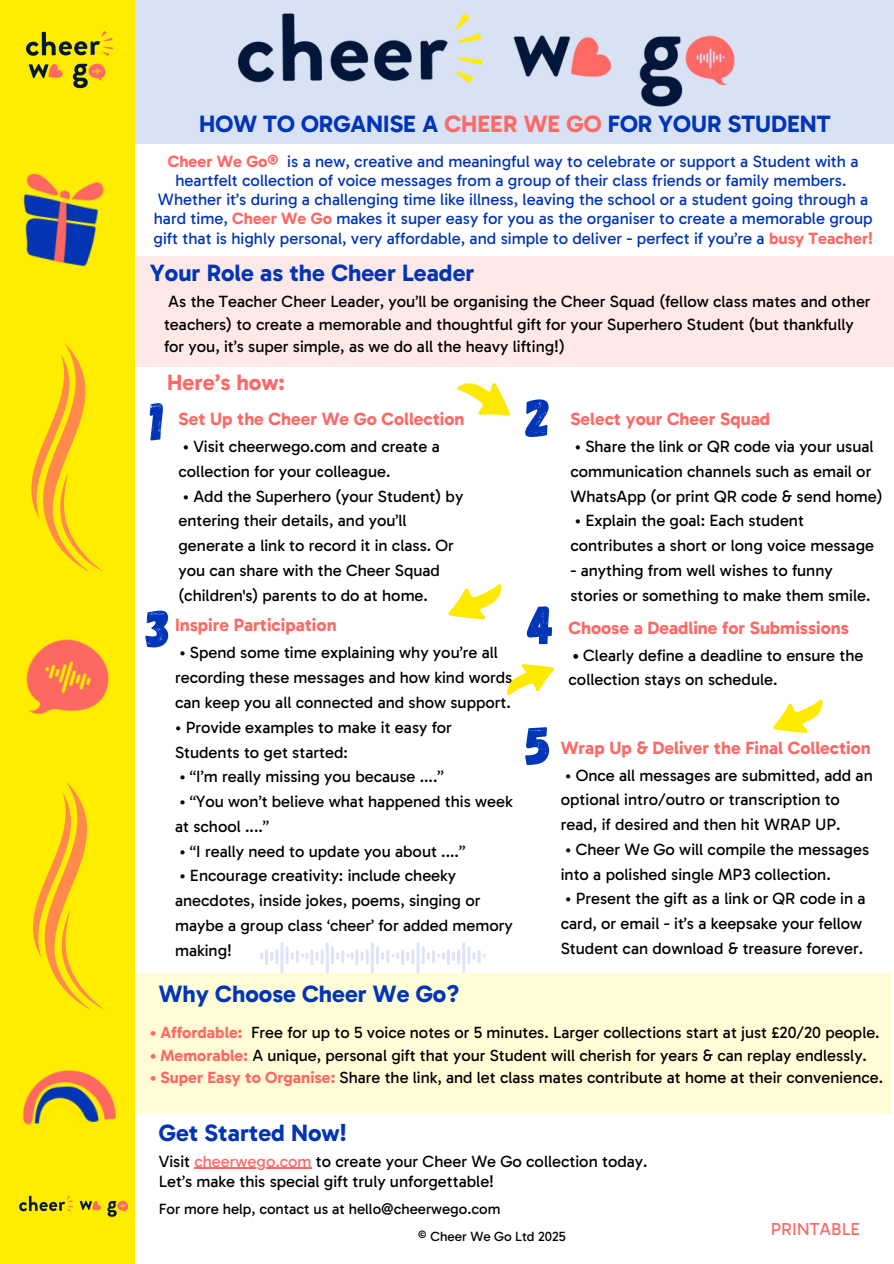
<style>
.page{position:relative;width:894px;height:1264px;background:#fff}
.page>*{position:absolute;margin:0;border:0;box-sizing:border-box;transform-origin:0 0}
.t1{font:54px "Gagalin";color:#0035b7}
.t2{font:700 24px "Gabarito";color:#0035b7}
.t3{font:700 22.5px "Gabarito";color:#ff6965}
.t4{font:700 18px "Gabarito";color:#ff6965}
.t5{font:17.55px "Gabarito";color:#ff6965}
.t6{font:16.65px/19.2px "Gabarito";color:#0035b7;text-align:center}
.t7{font:16.5px/24.8px "Gabarito";color:#000}
.t8{font:16.35px "Gabarito";color:#000}
.t9{font:15px "Gabarito";color:#000}
.t10{font:13.5px "Gabarito";color:#000}
.s1{color:#ff6965}
.s2{font-weight:700;color:#ff6965}
.s3{font-weight:700}
</style>
<div class="page">
<div style="left:135px;top:256px;width:758px;height:110px;background:#ffe8e8"></div>
<div style="left:135px;top:972px;width:755px;height:141px;background:#fffcd6"></div>
<div style="left:135px;top:0;width:758px;height:144px;background:#d9e1f4"></div>
<div style="left:0;top:0;width:135px;height:1263px;background:#ffed00"></div>
<img style="left:19px;top:1195px;width:110px;height:22px">
<img style="left:26px;top:31px;width:87px;height:58px">
<img style="left:448px;top:584px;width:54px;height:36px">
<img style="left:26px;top:639px;width:83px;height:76px">
<hr style="left:310px;top:949px;width:3px;height:16px;background:#0033db;border-radius:2px">
<svg style="left:315px;top:952px;width:3px;height:8px"></svg>
<hr style="left:320px;top:949px;width:3px;height:15px;background:#0033db;border-radius:2px">
<hr style="left:326px;top:942px;width:3px;height:30px;background:#0033db;border-radius:2px">
<hr style="left:331px;top:946px;width:3px;height:18px;background:#0033db;border-radius:2px">
<hr style="left:265px;top:949px;width:3px;height:16px;background:#0033db;border-radius:2px">
<svg style="left:260px;top:952px;width:3px;height:7px"></svg>
<svg style="left:270px;top:952px;width:3px;height:8px"></svg>
<hr style="left:275px;top:949px;width:3px;height:15px;background:#0033db;border-radius:2px">
<hr style="left:280px;top:942px;width:3px;height:30px;background:#0033db;border-radius:2px">
<hr style="left:285px;top:946px;width:3px;height:18px;background:#0033db;border-radius:2px">
<svg style="left:291px;top:950px;width:17px;height:13px"></svg>
<hr style="left:355px;top:949px;width:3px;height:16px;background:#0033db;border-radius:2px">
<svg style="left:336px;top:950px;width:17px;height:13px"></svg>
<svg style="left:360px;top:952px;width:3px;height:8px"></svg>
<hr style="left:365px;top:949px;width:3px;height:15px;background:#0033db;border-radius:2px">
<hr style="left:371px;top:942px;width:3px;height:30px;background:#0033db;border-radius:2px">
<hr style="left:376px;top:946px;width:3px;height:18px;background:#0033db;border-radius:2px">
<hr style="left:401px;top:949px;width:3px;height:16px;background:#0033db;border-radius:2px">
<svg style="left:381px;top:950px;width:18px;height:13px"></svg>
<svg style="left:406px;top:952px;width:3px;height:8px"></svg>
<hr style="left:411px;top:949px;width:3px;height:15px;background:#0033db;border-radius:2px">
<hr style="left:416px;top:942px;width:3px;height:30px;background:#0033db;border-radius:2px">
<hr style="left:421px;top:946px;width:3px;height:18px;background:#0033db;border-radius:2px">
<hr style="left:446px;top:949px;width:3px;height:16px;background:#0033db;border-radius:2px">
<svg style="left:427px;top:950px;width:18px;height:13px"></svg>
<svg style="left:452px;top:952px;width:3px;height:8px"></svg>
<hr style="left:457px;top:949px;width:3px;height:15px;background:#0033db;border-radius:2px">
<hr style="left:462px;top:942px;width:3px;height:30px;background:#0033db;border-radius:2px">
<hr style="left:467px;top:946px;width:3px;height:18px;background:#0033db;border-radius:2px">
<svg style="left:472px;top:950px;width:13px;height:13px"></svg>
<img style="left:773px;top:699px;width:50px;height:35px">
<img style="left:23px;top:173px;width:81px;height:94px">
<img style="left:22px;top:1070px;width:94px;height:55px">
<img style="left:444px;top:366px;width:81px;height:51px">
<img style="left:507px;top:664px;width:47px;height:32px">
<img style="left:238px;top:13px;width:497px;height:94px">
<hr style="left:194px;top:1167px;width:117px;height:1px;background:#ff6965">
<svg style="left:33px;top:781px;width:72px;height:229px"></svg>
<svg style="left:31px;top:343px;width:72px;height:229px"></svg>
<p class="t2" style="left:199px;top:110px;width:632px">HOW TO ORGANISE A <span class="s1">CHEER WE GO</span> FOR YOUR STUDENT</p>
<h4 class="t6" style="left:153px;top:151px;width:720px"><span class="s2">Cheer We Go®</span> is a new, creative and meaningful way to celebrate or support a Student with a heartfelt collection of voice messages from a group of their class friends or family members.<br>Whether it’s during a challenging time like illness, leaving the school or a student going through a hard time, <span class="s2">Cheer We Go</span> makes it super easy for you as the organiser to create a memorable group gift that is highly personal, very affordable, and simple to deliver - perfect if you’re a <span class="s2">busy Teacher!</span></h4>
<p class="t2" style="left:150px;top:258px;width:325px">Your Role as the Cheer Leader</p>
<h4 class="t7" style="left:164px;top:290px;width:708px;line-height:22.5px">As the Teacher Cheer Leader, you’ll be organising the Cheer Squad (fellow class mates and other teachers) to create a memorable and thoughtful gift for your Superhero Student (but thankfully for you, it’s super simple, as we do all the heavy lifting!)</h4>
<p class="t3" style="left:167px;top:369px;width:119px">Here’s how:</p>
<p class="t1" style="left:150px;top:386px;width:15px">1</p>
<h1 class="t4" style="left:178px;top:408px;width:287px">Set Up the Cheer We Go Collection</h1>
<h1 class="t7" style="left:178px;top:434px;width:263px">• Visit cheerwego.com and create a collection for your colleague.</h1>
<h4 class="t7" style="left:178px;top:483px;width:286px">• Add the Superhero (your Student) by entering their details, and you’ll generate a link to record it in class. Or you can share with the Cheer Squad (children's) parents to do at home.</h4>
<p class="t1" style="left:146px;top:593px;width:27px">3</p>
<p class="t4" style="left:175px;top:614px;width:163px">Inspire Participation</p>
<p class="t7" style="left:175px;top:640px;width:339px">• Spend some time explaining why you’re all recording these messages and how kind words can keep you all connected and show support.</p>
<p class="t7" style="left:175px;top:714px;width:278px">• Provide examples to make it easy for<br>Students to get started:</p>
<p class="t7" style="left:179px;top:764px;width:266px">• “I’m really missing you because ....”</p>
<p class="t7" style="left:175px;top:789px;width:339px">• “You won’t believe what happened this week at school ....”</p>
<p class="t7" style="left:179px;top:838px;width:287px">• “I really need to update you about ....”</p>
<p class="t7" style="left:175px;top:863px;width:339px">• Encourage creativity: include cheeky anecdotes, inside jokes, poems, singing or maybe a group class ‘cheer’ for added memory making!</p>
<h2 class="t1" style="left:525px;top:382px;width:27px">2</h2>
<p class="t1" style="left:527px;top:589px;width:28px">4</p>
<p class="t4" style="left:570px;top:408px;width:201px">Select your Cheer Squad</p>
<p class="t7" style="left:570px;top:434px;width:314px">• Share the link or QR code via your usual communication channels such as email or<br>WhatsApp (or print QR code &amp; send home)</p>
<p class="t7" style="left:570px;top:508px;width:305px">• Explain the goal: Each student contributes a short or long voice message</p>
<p class="t7" style="left:570px;top:558px;width:301px">- anything from well wishes to funny stories or something to make them smile.</p>
<p class="t4" style="left:568px;top:616px;width:282px">Choose a Deadline for Submissions</p>
<p class="t7" style="left:568px;top:642px;width:296px"><span class="s3">•</span> Clearly define a deadline to ensure the collection stays on schedule.</p>
<p class="t1" style="left:525px;top:710px;width:28px">5</p>
<p class="t4" style="left:560px;top:736px;width:311px">Wrap Up &amp; Deliver the Final Collection</p>
<p class="t7" style="left:560px;top:762px;width:313px">• Once all messages are submitted, add an optional intro/outro or transcription to read, if desired and then hit WRAP UP.</p>
<p class="t7" style="left:560px;top:837px;width:310px">• Cheer We Go will compile the messages into a polished single MP3 collection.</p>
<p class="t7" style="left:560px;top:886px;width:306px">• Present the gift as a link or QR code in a card, or email - it’s a keepsake your fellow<br>Student can download &amp; treasure forever.</p>
<h4 class="t2" style="left:159px;top:979px;width:302px">Why Choose Cheer We Go?</h4>
<p class="t8" style="left:150px;top:1022px;width:731px"><span class="s2">• Affordable:</span> Free for up to 5 voice notes or 5 minutes. Larger collections start at just £20/20 people.</p>
<p class="t8" style="left:150px;top:1045px;width:718px"><span class="s2">• Memorable:</span> A unique, personal gift that your Student will cherish for years &amp; can replay endlessly.</p>
<h4 class="t8" style="left:150px;top:1067px;width:734px"><span class="s2">• Super Easy to Organise:</span> Share the link, and let class mates contribute at home at their convenience.</h4>
<p class="t2" style="left:159px;top:1118px;width:189px">Get Started Now!</p>
<p class="t7" style="left:159px;top:1148px;width:490px">Visit <span class="s1">cheerwego.com</span> to create your Cheer We Go collection today.</p>
<p class="t7" style="left:159px;top:1168px;width:336px">Let’s make this special gift truly unforgettable!</p>
<p class="t9" style="left:159px;top:1199px;width:343px">For more help, contact us at hello@cheerwego.com</p>
<p class="t10" style="left:418px;top:1227px;width:149px">© Cheer We Go Ltd 2025</p>
<p class="t5" style="left:770px;top:1218px;width:91px">PRINTABLE</p>
</div>
